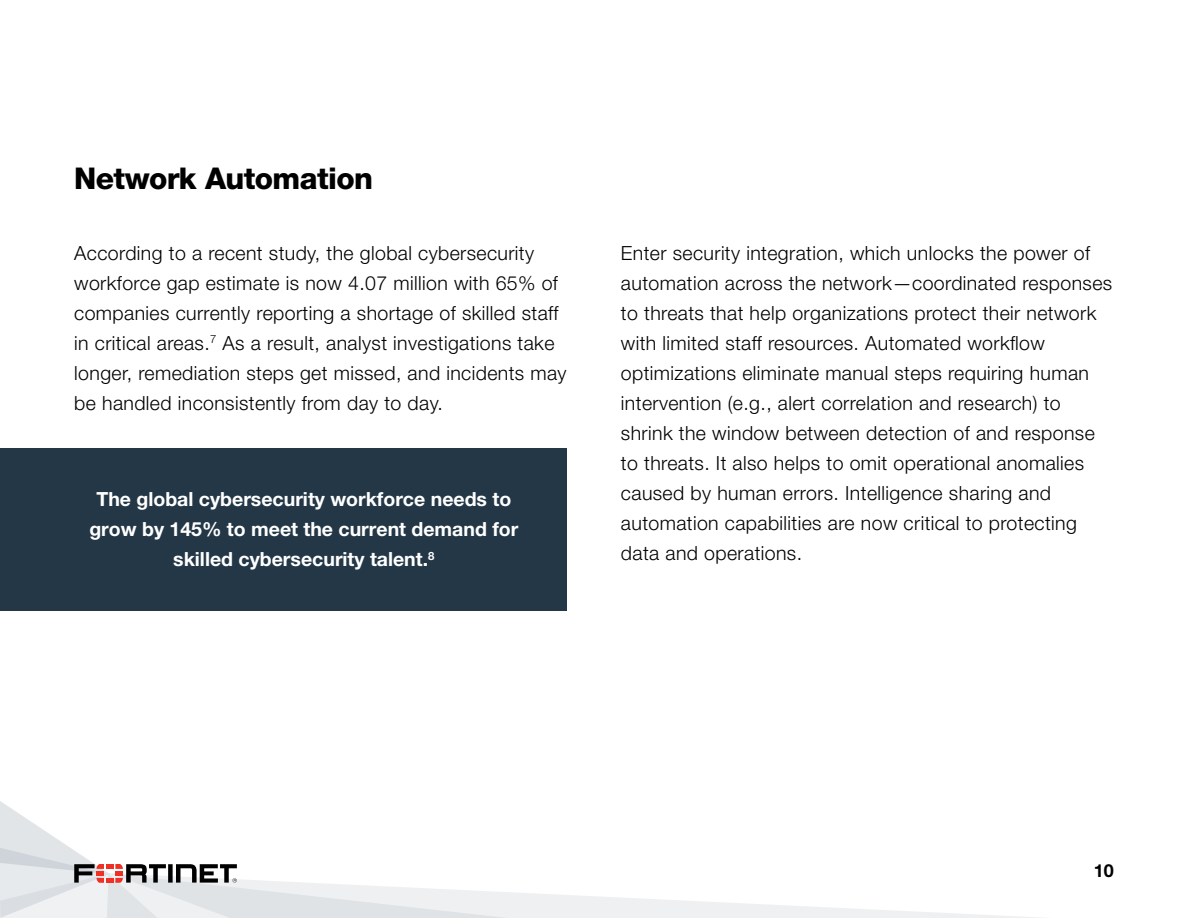
<style>
.page{position:relative;width:1188px;height:918px;background:#fff}
.page>*{position:absolute;margin:0;border:0;box-sizing:border-box;transform-origin:0 0}
.t1{font:800 30px "Helvetica Neue LT Pro";letter-spacing:-.02em;color:#000}
.t2{font:300 19.5px/30px "Helvetica Neue LT Pro";letter-spacing:.02em;color:#000}
.t3{font:700 19.5px/30px "Helvetica Neue LT Pro";color:#fff;text-align:center}
.t4{font:700 18px "Helvetica Neue LT Pro";color:#000}
</style>
<div class="page">
<div style="left:0;top:448px;width:567px;height:162px;background:#233746"></div>
<svg style="left:0;top:801px;width:1040px;height:117px"></svg>
<h1 class="t1" style="left:74px;top:161px;width:300px">Network Automation</h1>
<p class="t2" style="left:74px;top:238px;width:494px">According to a recent study, the global cybersecurity workforce gap estimate is now 4.07 million with 65% of companies currently reporting a shortage of skilled staff in critical areas.<sup>7</sup> As a result, analyst investigations take longer, remediation steps get missed, and incidents may be handled inconsistently from day to day.</p>
<p class="t2" style="left:621px;top:238px;width:493px">Enter security integration, which unlocks the power of automation across the network—coordinated responses to threats that help organizations protect their network with limited staff resources. Automated workflow optimizations eliminate manual steps requiring human intervention (e.g., alert correlation and research) to shrink the window between detection of and response to threats. It also helps to omit operational anomalies caused by human errors. Intelligence sharing and automation capabilities are now critical to protecting data and operations.</p>
<p class="t3" style="left:89px;top:484px;width:431px">The global cybersecurity workforce needs to grow by 145% to meet the current demand for skilled cybersecurity talent.<sup>8</sup></p>
<p class="t4" style="left:1094px;top:859px;width:22px">10</p>
</div>
